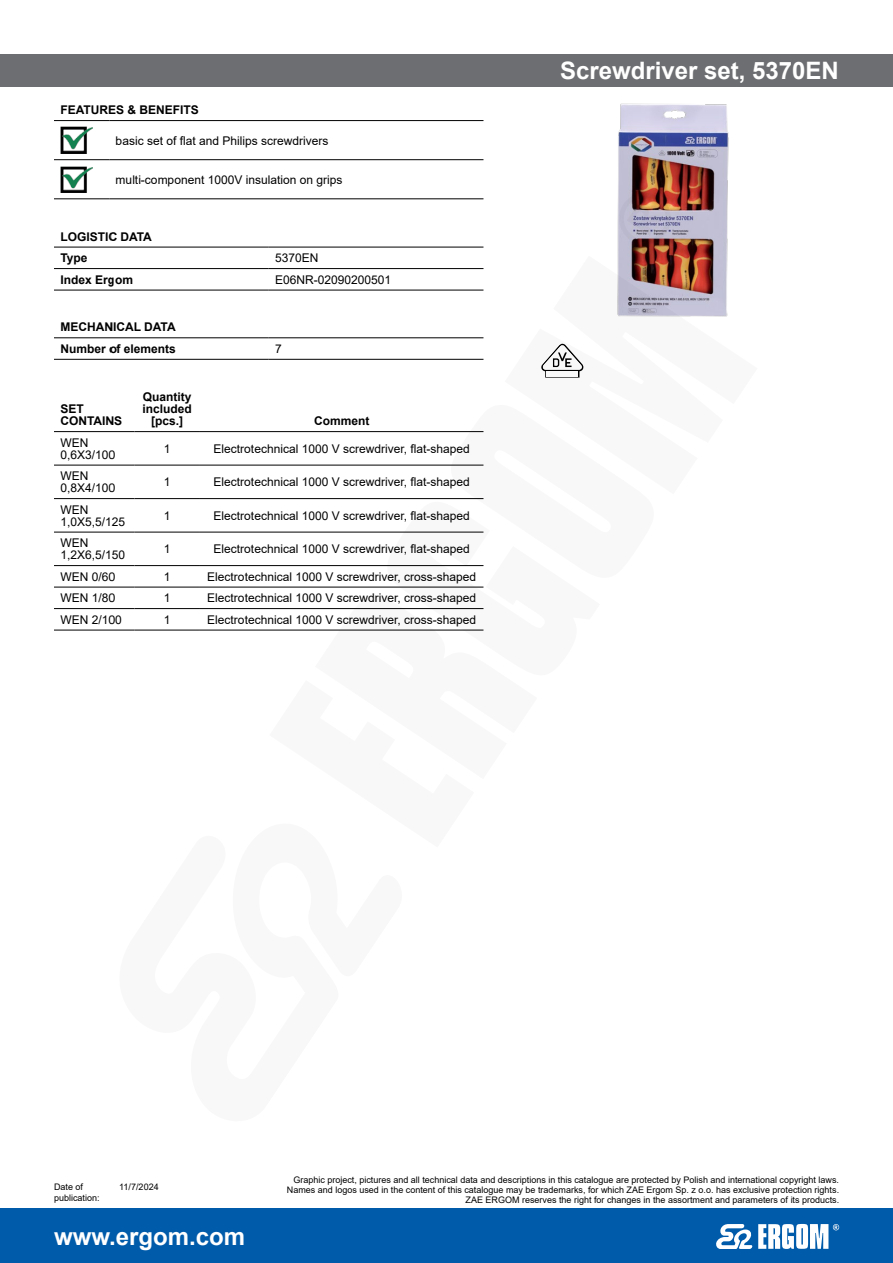
<style>
.page{position:relative;width:893px;height:1263px;background:#fff}
.page>*{position:absolute;margin:0;border:0;box-sizing:border-box;transform-origin:0 0}
.produkt-nazwa{font:700 24px "Arial";color:#fff}
.opis-body-srodek{font:12px "Arial";color:#000}
.opis-body{font:12px/12px "Arial";color:#000}
.opis-body-bold{font:700 12px/12px "Arial";color:#000}
.opis-body-srodek-bol{font:700 12px/12px "Arial";color:#000;text-align:center}
.t1{font:9px/9.8px "Arial";color:#000;text-align:right}
</style>
<div class="page">
<div style="left:0;top:1209px;width:893px;height:54px;background:#005baa"></div>
<svg style="left:716px;top:1224px;width:123px;height:25px"></svg>
<div style="left:0;top:54px;width:893px;height:32px;background:#6d6e71"></div>
<img style="left:617px;top:103px;width:112px;height:152px">
<hr style="left:54px;top:120px;width:55px;height:1px;background:#000">
<hr style="left:109px;top:120px;width:374px;height:1px;background:#000">
<hr style="left:54px;top:159px;width:55px;height:1px;background:#000">
<hr style="left:109px;top:159px;width:374px;height:1px;background:#000">
<hr style="left:54px;top:199px;width:55px;height:1px;background:#000">
<hr style="left:109px;top:199px;width:374px;height:1px;background:#000">
<img style="left:60px;top:127px;width:33px;height:26px">
<img style="left:60px;top:166px;width:33px;height:26px">
<hr style="left:54px;top:247px;width:215px;height:1px;background:#000">
<hr style="left:269px;top:247px;width:214px;height:1px;background:#000">
<hr style="left:54px;top:268px;width:215px;height:1px;background:#000">
<hr style="left:269px;top:268px;width:214px;height:1px;background:#000">
<hr style="left:54px;top:290px;width:215px;height:1px;background:#000">
<hr style="left:269px;top:290px;width:214px;height:1px;background:#000">
<hr style="left:54px;top:338px;width:215px;height:1px;background:#000">
<hr style="left:269px;top:338px;width:214px;height:1px;background:#000">
<hr style="left:54px;top:359px;width:215px;height:1px;background:#000">
<hr style="left:269px;top:359px;width:214px;height:1px;background:#000">
<hr style="left:54px;top:431px;width:81px;height:1px;background:#000">
<hr style="left:135px;top:431px;width:65px;height:1px;background:#000">
<hr style="left:200px;top:431px;width:283px;height:1px;background:#000">
<hr style="left:54px;top:465px;width:81px;height:1px;background:#000">
<hr style="left:135px;top:465px;width:65px;height:1px;background:#000">
<hr style="left:200px;top:465px;width:283px;height:1px;background:#000">
<hr style="left:54px;top:498px;width:81px;height:1px;background:#000">
<hr style="left:135px;top:498px;width:65px;height:1px;background:#000">
<hr style="left:200px;top:498px;width:283px;height:1px;background:#000">
<hr style="left:54px;top:532px;width:81px;height:1px;background:#000">
<hr style="left:135px;top:532px;width:65px;height:1px;background:#000">
<hr style="left:200px;top:532px;width:283px;height:1px;background:#000">
<hr style="left:54px;top:565px;width:81px;height:1px;background:#000">
<hr style="left:135px;top:565px;width:65px;height:1px;background:#000">
<hr style="left:200px;top:565px;width:283px;height:1px;background:#000">
<hr style="left:54px;top:587px;width:81px;height:1px;background:#000">
<hr style="left:135px;top:587px;width:65px;height:1px;background:#000">
<hr style="left:200px;top:587px;width:283px;height:1px;background:#000">
<hr style="left:54px;top:608px;width:81px;height:1px;background:#000">
<hr style="left:135px;top:608px;width:65px;height:1px;background:#000">
<hr style="left:200px;top:608px;width:283px;height:1px;background:#000">
<hr style="left:54px;top:630px;width:81px;height:1px;background:#000">
<hr style="left:135px;top:630px;width:65px;height:1px;background:#000">
<hr style="left:200px;top:630px;width:283px;height:1px;background:#000">
<svg style="left:541px;top:255px;width:187px;height:123px"></svg>
<svg style="left:269px;top:431px;width:215px;height:200px"></svg>
<p class="opis-body-bold" style="left:60px;top:104px;width:140px">FEATURES &amp; BENEFITS</p>
<p class="opis-body" style="left:116px;top:134px;width:214px">basic set of flat and Philips screwdrivers</p>
<p class="opis-body" style="left:116px;top:173px;width:228px">multi-component 1000V insulation on grips</p>
<p class="opis-body-bold" style="left:60px;top:231px;width:93px">LOGISTIC DATA</p>
<p class="opis-body-bold" style="left:60px;top:252px;width:29px">Type</p>
<p class="opis-body" style="left:275px;top:252px;width:45px">5370EN</p>
<p class="opis-body-bold" style="left:60px;top:274px;width:74px">Index Ergom</p>
<p class="opis-body" style="left:275px;top:273px;width:118px">E06NR-02090200501</p>
<p class="opis-body-bold" style="left:60px;top:321px;width:117px">MECHANICAL DATA</p>
<p class="opis-body-bold" style="left:60px;top:343px;width:117px">Number of elements</p>
<p class="opis-body" style="left:275px;top:343px;width:8px">7</p>
<p class="opis-body-bold" style="left:60px;top:403px;width:63px">SET<br>CONTAINS</p>
<p class="opis-body-srodek-bol" style="left:143px;top:391px;width:51px">Quantity included [pcs.]</p>
<p class="opis-body-srodek-bol" style="left:314px;top:415px;width:57px">Comment</p>
<p class="opis-body" style="left:60px;top:436px;width:56px">WEN<br>0,6X3/100</p>
<p class="opis-body-srodek" style="left:164px;top:440px;width:8px">1</p>
<p class="opis-body-srodek" style="left:214px;top:440px;width:258px">Electrotechnical 1000 V screwdriver, flat-shaped</p>
<p class="opis-body" style="left:60px;top:470px;width:56px">WEN<br>0,8X4/100</p>
<p class="opis-body-srodek" style="left:164px;top:474px;width:8px">1</p>
<p class="opis-body-srodek" style="left:214px;top:474px;width:258px">Electrotechnical 1000 V screwdriver, flat-shaped</p>
<p class="opis-body" style="left:60px;top:503px;width:66px">WEN<br>1,0X5,5/125</p>
<p class="opis-body-srodek" style="left:164px;top:507px;width:8px">1</p>
<p class="opis-body-srodek" style="left:214px;top:507px;width:258px">Electrotechnical 1000 V screwdriver, flat-shaped</p>
<p class="opis-body" style="left:60px;top:537px;width:66px">WEN<br>1,2X6,5/150</p>
<p class="opis-body-srodek" style="left:164px;top:541px;width:8px">1</p>
<p class="opis-body-srodek" style="left:214px;top:541px;width:258px">Electrotechnical 1000 V screwdriver, flat-shaped</p>
<p class="opis-body" style="left:60px;top:570px;width:56px">WEN 0/60</p>
<p class="opis-body-srodek" style="left:164px;top:568px;width:8px">1</p>
<p class="opis-body-srodek" style="left:207px;top:568px;width:270px">Electrotechnical 1000 V screwdriver, cross-shaped</p>
<p class="opis-body" style="left:60px;top:592px;width:56px">WEN 1/80</p>
<p class="opis-body-srodek" style="left:164px;top:590px;width:8px">1</p>
<p class="opis-body-srodek" style="left:207px;top:590px;width:270px">Electrotechnical 1000 V screwdriver, cross-shaped</p>
<p class="opis-body" style="left:60px;top:613px;width:63px">WEN 2/100</p>
<p class="opis-body-srodek" style="left:164px;top:611px;width:8px">1</p>
<p class="opis-body-srodek" style="left:207px;top:611px;width:270px">Electrotechnical 1000 V screwdriver, cross-shaped</p>
<p class="produkt-nazwa" style="left:560px;top:54px;width:280px">Screwdriver set, 5370EN</p>
<p class="t1" style="left:54px;top:1182px;width:31px">Date of</p>
<p class="t1" style="left:119px;top:1182px;width:41px">11/7/2024</p>
<p class="t1" style="left:54px;top:1193px;width:47px">publication:</p>
<h1 class="produkt-nazwa" style="left:54px;top:1219px;width:193px">www.ergom.com</h1>
<p class="t1" style="left:287px;top:1175px;width:554px">Graphic project, pictures and all technical data and descriptions in this catalogue are protected by Polish and international copyright laws.<br>Names and logos used in the content of this catalogue may be trademarks, for which ZAE Ergom Sp. z o.o. has exclusive protection rights.<br>ZAE ERGOM reserves the right for changes in the assortment and parameters of its products.</p>
</div>
